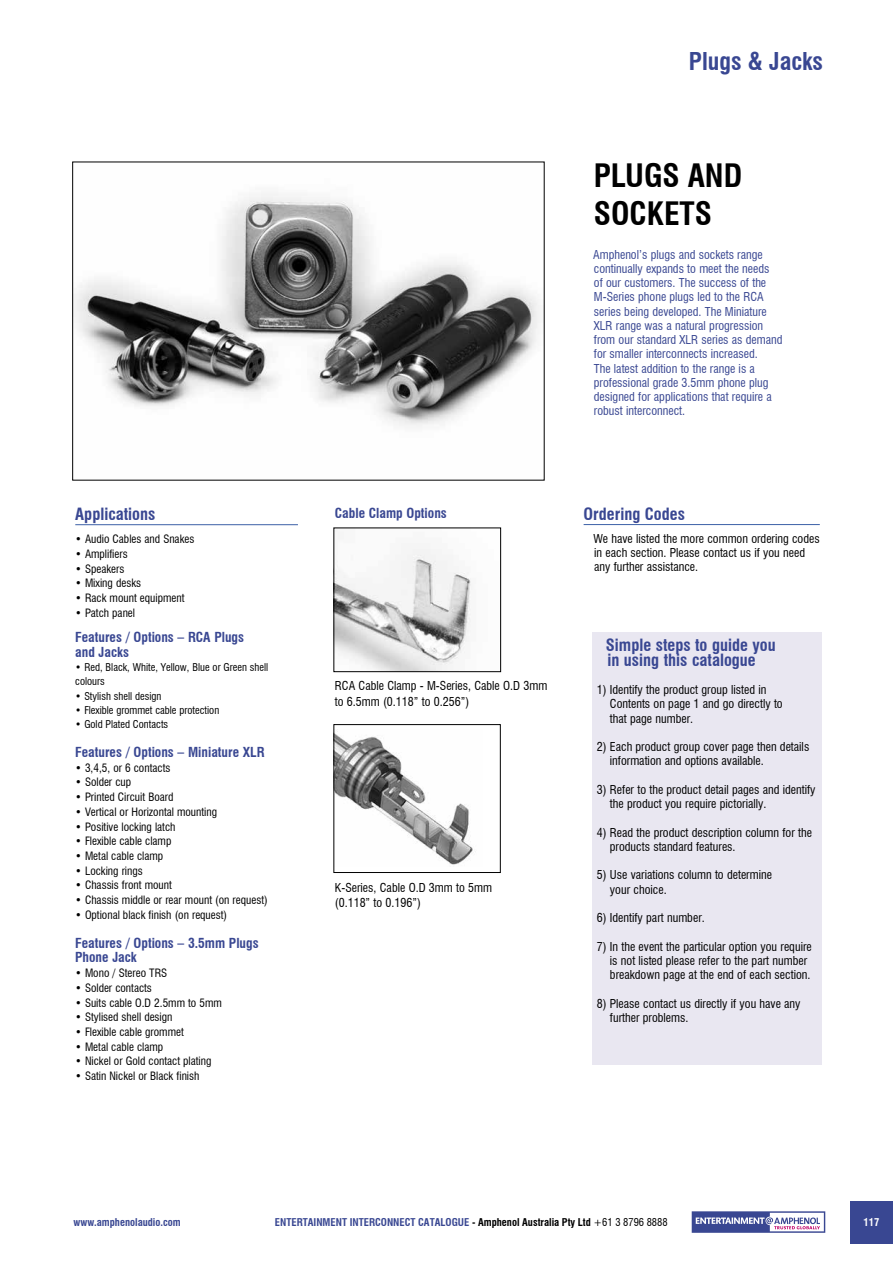
<style>
.page{position:relative;width:893px;height:1263px;background:#fff}
.page>*{position:absolute;margin:0;border:0;box-sizing:border-box;transform-origin:0 0}
.t1{font:700 condensed 31.5px/37.8px "Swiss 721 BT";color:#000}
.t2{font:700 condensed 24px "Swiss 721 BT";color:#394792}
.t3{font:700 condensed 16.5px/14.2px "Swiss 721 BT";color:#394792}
.t4{font:700 condensed 13.5px/14.7px "Swiss 721 BT";color:#394792}
.t5{font:condensed 12px/14.2px "Swiss 721 BT";color:#000}
.t6{font:condensed 12px/14.2px "Swiss 721 BT";color:#394792}
.t7{font:condensed 11.25px "Swiss 721 BT";color:#000}
.t8{font:condensed 10.5px/14.2px "Swiss 721 BT";color:#000}
.t9{font:700 condensed 10.5px "Swiss 721 BT";color:#394792}
.t10{font:700 condensed 10.5px "Swiss 721 BT";color:#fff}
.s1{color:#000}
.s2{font-weight:400;color:#000}
</style>
<div class="page">
<div style="left:850px;top:1201px;width:43px;height:42px;background:#394792"></div>
<svg style="left:692px;top:1211px;width:133px;height:22px"></svg>
<hr style="left:75px;top:524px;width:223px;height:1px;background:#3c60a7">
<div style="left:592px;top:632px;width:230px;height:432px;background:#e9e7f1"></div>
<img style="left:74px;top:193px;width:466px;height:234px">
<img style="left:336px;top:549px;width:135px;height:121px">
<div style="left:334px;top:528px;width:167px;height:144px;border:1px solid #000"></div>
<img style="left:336px;top:731px;width:137px;height:134px">
<div style="left:334px;top:724px;width:166px;height:149px;border:1px solid #000"></div>
<hr style="left:584px;top:524px;width:236px;height:1px;background:#3c60a7">
<h2 class="t2" style="left:689px;top:47px;width:136px">Plugs &amp; Jacks</h2>
<h3 class="t3" style="left:75px;top:507px;width:82px">Applications</h3>
<p class="t7" style="left:75px;top:532px;width:121px">• Audio Cables and Snakes</p>
<p class="t7" style="left:75px;top:547px;width:54px">• Amplifiers</p>
<p class="t7" style="left:75px;top:562px;width:51px">• Speakers</p>
<p class="t7" style="left:75px;top:577px;width:67px">• Mixing desks</p>
<p class="t7" style="left:75px;top:591px;width:111px">• Rack mount equipment</p>
<p class="t7" style="left:75px;top:606px;width:61px">• Patch panel</p>
<p class="t4" style="left:75px;top:630px;width:170px">Features / Options – RCA Plugs and Jacks</p>
<p class="t8" style="left:75px;top:660px;width:194px">• Red, Black, White, Yellow, Blue or Green shell colours</p>
<p class="t8" style="left:75px;top:689px;width:88px">• Stylish shell design</p>
<p class="t8" style="left:75px;top:703px;width:145px">• Flexible grommet cable protection</p>
<p class="t8" style="left:75px;top:717px;width:94px">• Gold Plated Contacts</p>
<p class="t4" style="left:75px;top:745px;width:191px">Features / Options – Miniature XLR</p>
<p class="t7" style="left:75px;top:761px;width:97px">• 3,4,5, or 6 contacts</p>
<p class="t7" style="left:75px;top:776px;width:57px">• Solder cup</p>
<p class="t7" style="left:75px;top:790px;width:100px">• Printed Circuit Board</p>
<p class="t7" style="left:75px;top:805px;width:143px">• Vertical or Horizontal mounting</p>
<p class="t7" style="left:75px;top:820px;width:102px">• Positive locking latch</p>
<p class="t7" style="left:75px;top:834px;width:98px">• Flexible cable clamp</p>
<p class="t7" style="left:75px;top:849px;width:89px">• Metal cable clamp</p>
<p class="t7" style="left:75px;top:864px;width:69px">• Locking rings</p>
<p class="t7" style="left:75px;top:878px;width:98px">• Chassis front mount</p>
<p class="t7" style="left:75px;top:893px;width:194px">• Chassis middle or rear mount (on request)</p>
<p class="t7" style="left:75px;top:908px;width:153px">• Optional black finish (on request)</p>
<p class="t4" style="left:75px;top:935px;width:185px">Features / Options – 3.5mm Plugs<br>Phone Jack</p>
<p class="t7" style="left:75px;top:966px;width:94px">• Mono / Stereo TRS</p>
<p class="t7" style="left:75px;top:981px;width:78px">• Solder contacts</p>
<p class="t7" style="left:75px;top:996px;width:148px">• Suits cable O.D 2.5mm to 5mm</p>
<p class="t7" style="left:75px;top:1010px;width:99px">• Stylised shell design</p>
<p class="t7" style="left:75px;top:1025px;width:110px">• Flexible cable grommet</p>
<p class="t7" style="left:75px;top:1040px;width:89px">• Metal cable clamp</p>
<p class="t7" style="left:75px;top:1054px;width:138px">• Nickel or Gold contact plating</p>
<p class="t7" style="left:75px;top:1069px;width:126px">• Satin Nickel or Black finish</p>
<p class="t4" style="left:335px;top:505px;width:113px">Cable Clamp Options</p>
<p class="t5" style="left:335px;top:678px;width:214px;line-height:15.8px">RCA Cable Clamp - M-Series, Cable O.D 3mm to 6.5mm (0.118” to 0.256”)</p>
<p class="t5" style="left:335px;top:880px;width:159px;line-height:15px">K-Series, Cable O.D 3mm to 5mm (0.118” to 0.196”)</p>
<h1 class="t1" style="left:594px;top:157px;width:150px">PLUGS AND<br>SOCKETS</h1>
<p class="t6" style="left:593px;top:247px;width:191px">Amphenol’s plugs and sockets range continually expands to meet the needs<br>of our customers. The success of the M-Series phone plugs led to the RCA series being developed. The Miniature XLR range was a natural progression from our standard XLR series as demand for smaller interconnects increased.<br>The latest addition to the range is a professional grade 3.5mm phone plug designed for applications that require a robust interconnect.</p>
<h3 class="t3" style="left:584px;top:507px;width:103px">Ordering Codes</h3>
<p class="t5" style="left:593px;top:531px;width:228px">We have listed the more common ordering codes in each section. Please contact us if you need any further assistance.</p>
<h3 class="t3" style="left:606px;top:638px;width:171px">Simple steps to guide you in using this catalogue</h3>
<p class="t5" style="left:610px;top:683px;width:174px;text-indent:-13px">1) Identify the product group listed in<br>Contents on page 1 and go directly to that page number.</p>
<p class="t5" style="left:610px;top:740px;width:201px;text-indent:-13px">2) Each product group cover page then details information and options available.</p>
<p class="t5" style="left:610px;top:782px;width:207px;text-indent:-13px">3) Refer to the product detail pages and identify the product you require pictorially.</p>
<p class="t5" style="left:610px;top:825px;width:204px;text-indent:-13px">4) Read the product description column for the products standard features.</p>
<p class="t5" style="left:610px;top:868px;width:164px;text-indent:-13px">5) Use variations column to determine your choice.</p>
<p class="t5" style="left:597px;top:911px;width:109px">6) Identify part number.</p>
<p class="t5" style="left:610px;top:939px;width:203px;text-indent:-13px">7) In the event the particular option you require is not listed please refer to the part number breakdown page at the end of each section.</p>
<p class="t5" style="left:610px;top:996px;width:192px;text-indent:-13px">8) Please contact us directly if you have any further problems.</p>
<p class="t9" style="left:74px;top:1216px;width:109px">www.amphenolaudio.com</p>
<p class="t9" style="left:275px;top:1216px;width:394px">ENTERTAINMENT INTERCONNECT CATALOGUE <span class="s1">- Amphenol Australia Pty Ltd</span> <span class="s2">+61 3 8796 8888</span></p>
<p class="t10" style="left:863px;top:1216px;width:17px">117</p>
</div>
